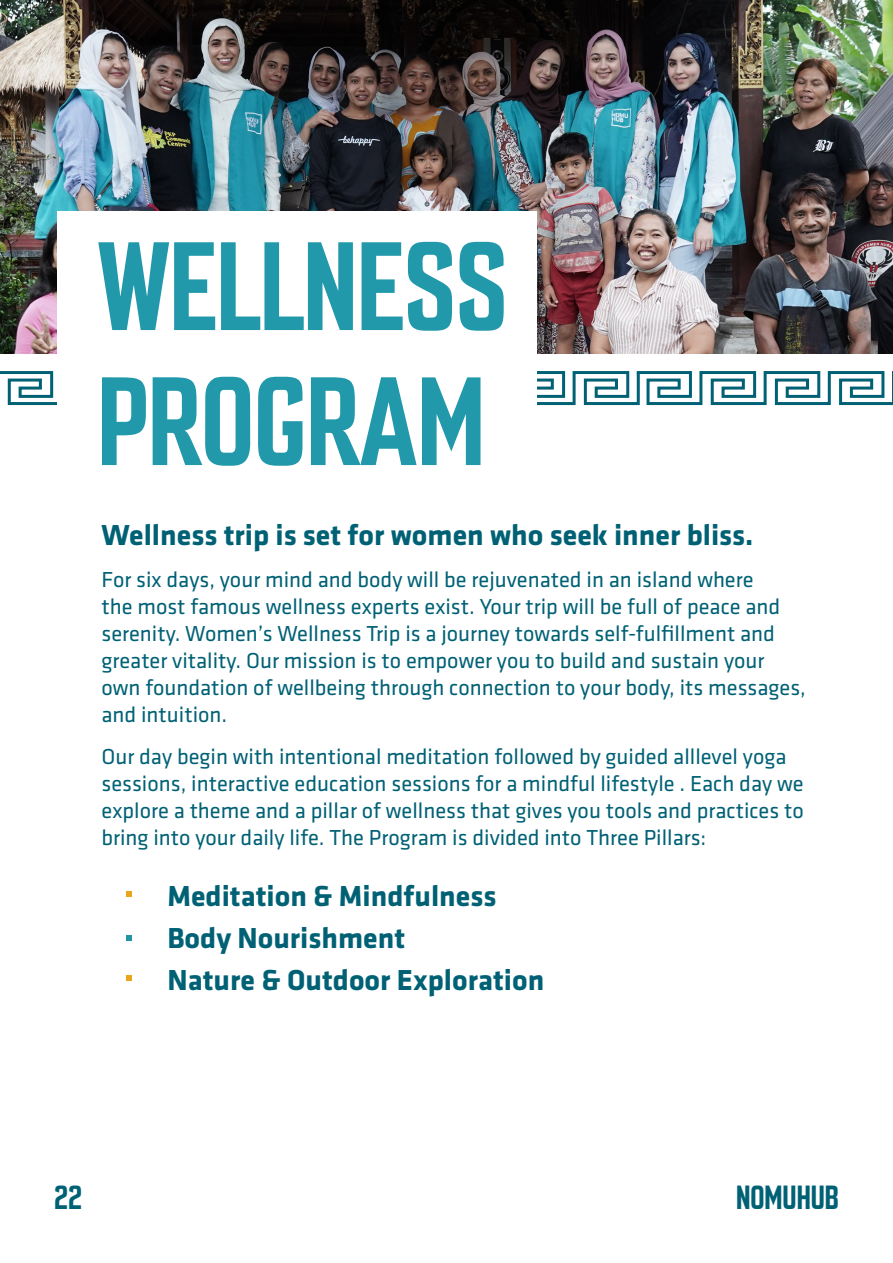
<style>
.page{position:relative;width:893px;height:1263px;background:#fff}
.page>*{position:absolute;margin:0;border:0;box-sizing:border-box;transform-origin:0 0}
.t1{font:500 condensed 112.5px/135px "Enamela W01";letter-spacing:-.005em;color:#2199ab}
.t2{font:700 30px "Klavika";color:#006175}
.t3{font:500 condensed 30px "Enamela W01";color:#006175}
.t4{font:22.5px/27px "Klavika";color:#006175}
</style>
<div class="page">
<img style="left:0;top:0;width:893px;height:353px">
<svg style="left:0;top:371px;width:893px;height:35px"></svg>
<div style="left:57px;top:212px;width:479px;height:311px;background:#fff"></div>
<svg style="left:126px;top:891px;width:5px;height:6px"></svg>
<svg style="left:126px;top:975px;width:5px;height:6px"></svg>
<svg style="left:126px;top:935px;width:5px;height:5px"></svg>
<p class="t1" style="left:98px;top:217px;width:412px">WELLNESS<br>PROGRAM</p>
<p class="t2" style="left:101px;top:519px;width:653px">Wellness trip is set for women who seek inner bliss.</p>
<p class="t4" style="left:101px;top:566px;width:706px">For six days, your mind and body will be rejuvenated in an island where<br>the most famous wellness experts exist. Your trip will be full of peace and serenity. Women’s Wellness Trip is a journey towards self-fulfillment and greater vitality. Our mission is to empower you to build and sustain your own foundation of wellbeing through connection to your body, its messages, and intuition.</p>
<p class="t4" style="left:101px;top:743px;width:704px">Our day begin with intentional meditation followed by guided alllevel yoga sessions, interactive education sessions for a mindful lifestyle . Each day we explore a theme and a pillar of wellness that gives you tools and practices to bring into your daily life. The Program is divided into Three Pillars:</p>
<p class="t2" style="left:167px;top:880px;width:330px">Meditation &amp; Mindfulness</p>
<p class="t2" style="left:167px;top:922px;width:239px">Body Nourishment</p>
<p class="t2" style="left:167px;top:964px;width:378px">Nature &amp; Outdoor Exploration</p>
<p class="t3" style="left:54px;top:1177px;width:30px">22</p>
<p class="t3" style="left:736px;top:1177px;width:104px">NOMUHUB</p>
</div>
